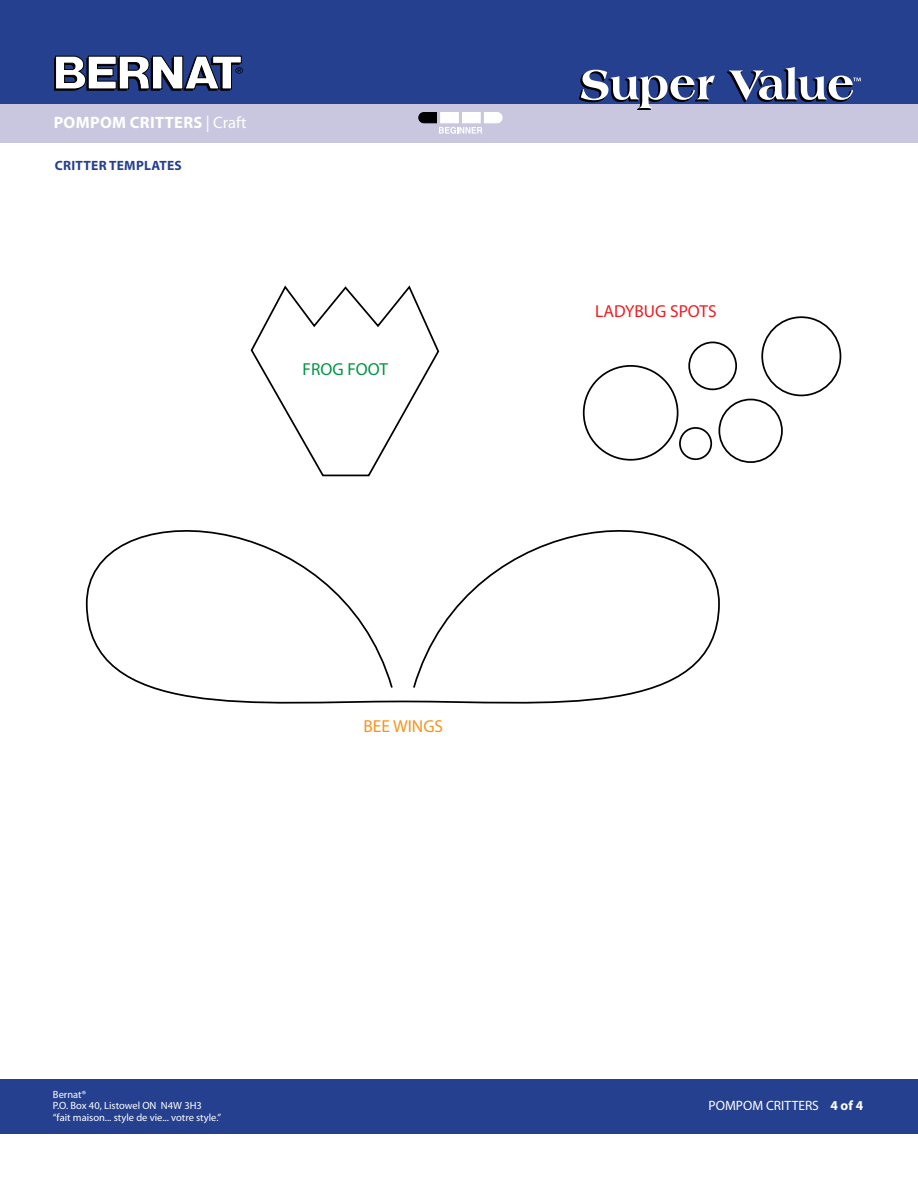
<style>
.page{position:relative;width:918px;height:1188px;background:#fff}
.page>*{position:absolute;margin:0;border:0;box-sizing:border-box;transform-origin:0 0}
.t1{font:17.4px "Myriad Pro";color:#ed1d24}
.t2{font:17.4px "Myriad Pro";color:#009444}
.t3{font:17.4px "Myriad Pro";color:#f7941e}
.t4{font:700 16.5px "Myriad Pro";color:#fff}
.t5{font:16.5px "Myriad Pro";color:#fff}
.t6{font:13.5px "Myriad Pro";color:#fff}
.t7{font:700 13.5px "Myriad Pro";color:#25408f}
.t8{font:10.5px/11.2px "Myriad Pro";color:#fff}
.s1{font-weight:700}
</style>
<div class="page">
<div style="left:0;top:96px;width:917px;height:46px;background:#c8c7df"></div>
<div style="left:0;top:0;width:917px;height:103px;background:#25408f"></div>
<svg style="left:55px;top:56px;width:188px;height:35px"></svg>
<svg style="left:418px;top:112px;width:85px;height:22px"></svg>
<div style="left:0;top:1080px;width:918px;height:54px;background:#25408f"></div>
<svg style="left:579px;top:70px;width:136px;height:40px"></svg>
<svg style="left:727px;top:67px;width:134px;height:35px"></svg>
<svg style="left:250px;top:285px;width:190px;height:192px"></svg>
<div style="left:583px;top:365px;width:95px;height:96px;border:2px solid #000;border-radius:50%"></div>
<div style="left:718px;top:399px;width:65px;height:64px;border:2px solid #000;border-radius:50%"></div>
<div style="left:679px;top:427px;width:33px;height:33px;border:2px solid #000;border-radius:50%"></div>
<div style="left:688px;top:342px;width:49px;height:48px;border:2px solid #000;border-radius:50%"></div>
<div style="left:761px;top:316px;width:80px;height:80px;border:2px solid #000;border-radius:50%"></div>
<svg style="left:86px;top:530px;width:634px;height:174px"></svg>
<h2 class="t4" style="left:54px;top:112px;width:24px">POMPOM</h2>
<h2 class="t4" style="left:130px;top:112px;width:10px">CRITTERS</h2>
<h2 class="t5" style="left:206px;top:112px;width:42px">| Craft</h2>
<p class="t7" style="left:55px;top:157px;width:9px">CRITTER</p>
<p class="t7" style="left:109px;top:157px;width:17px">TEMPLATES</p>
<h1 class="t2" style="left:303px;top:359px;width:87px">FROG FOOT</h1>
<h1 class="t3" style="left:363px;top:716px;width:81px">BEE WINGS</h1>
<h1 class="t1" style="left:595px;top:301px;width:123px">LADYBUG SPOTS</h1>
<p class="t8" style="left:53px;top:1089px;width:170px">Bernat®<br>P.O. Box 40, Listowel ON N4W 3H3 “fait maison... style de vie... votre style.”</p>
<p class="t6" style="left:709px;top:1098px;width:156px">POMPOM CRITTERS <span class="s1">4 OF 4</span></p>
</div>
